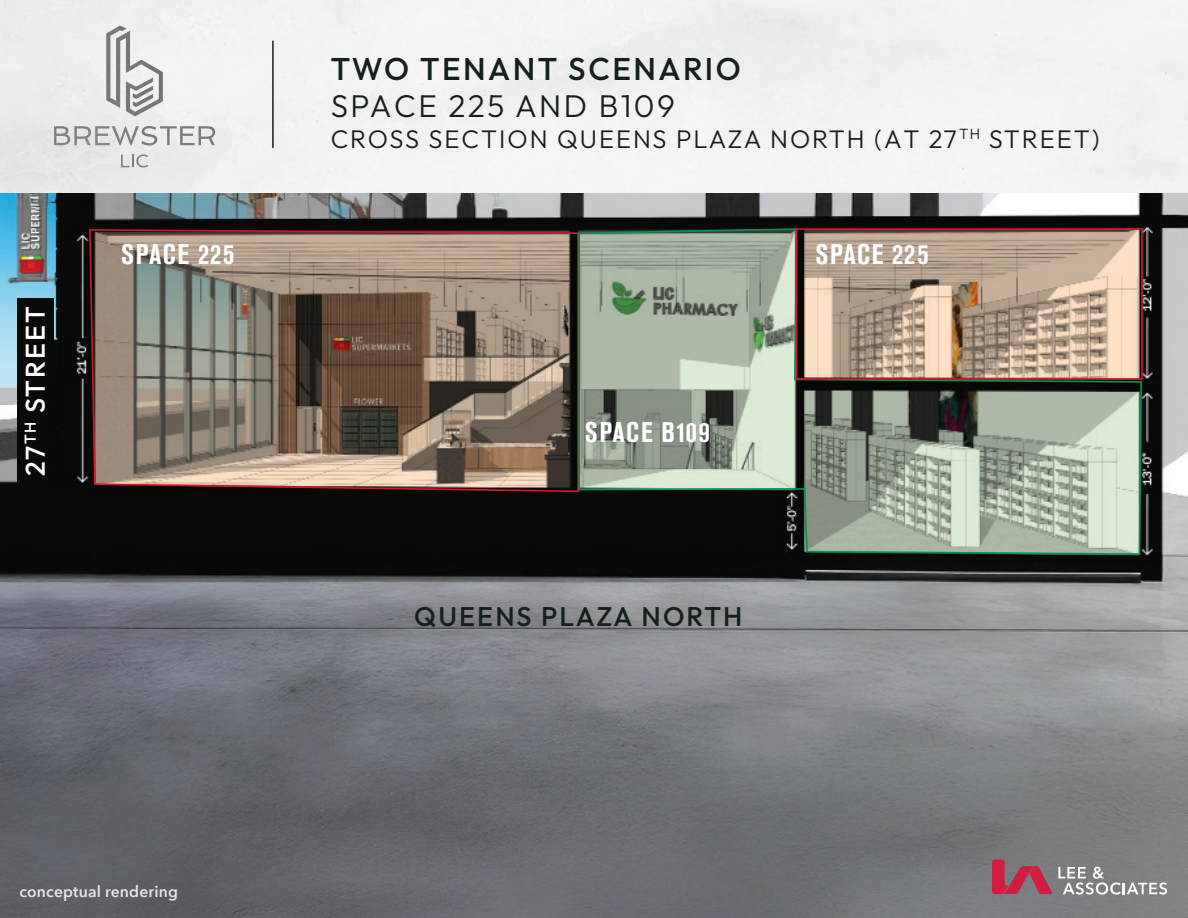
<style>
.page{position:relative;width:1188px;height:918px;background:#fff}
.page>*{position:absolute;margin:0;border:0;box-sizing:border-box;transform-origin:0 0}
.t1{font:100 31.5px/37.8px "Outfit";letter-spacing:.075em;color:#161f1f}
.t2{font:700 condensed 28.05px "Akzidenz Grotesk BE";letter-spacing:.05em;color:#fff}
.t3{font:100 27px "Outfit";letter-spacing:.08em;color:#161f1f}
.t4{font:100 27px "Outfit";letter-spacing:.07em;color:#fff}
.t5{font:100 25.5px "Outfit";letter-spacing:.075em;color:#161f1f}
.t6{font:600 15.6px "Avenir Next";letter-spacing:.01em;color:#e5e6e7}
</style>
<div class="page">
<img style="left:0;top:0;width:1188px;height:918px">
<svg style="left:88px;top:228px;width:490px;height:265px;background:#867667"></svg>
<svg style="left:578px;top:227px;width:565px;height:329px;background:#869383"></svg>
<svg style="left:799px;top:231px;width:341px;height:146px;background:#bca792"></svg>
<div style="left:796px;top:228px;width:347px;height:152px;border:2px solid #d41726"></div>
<svg style="left:1058px;top:867px;width:109px;height:28px;background:#9a9b9d"></svg>
<svg style="left:992px;top:860px;width:60px;height:34px;background:#a8485c"></svg>
<svg style="left:54px;top:126px;width:161px;height:20px;background:#c6c6c6"></svg>
<svg style="left:121px;top:154px;width:27px;height:14px"></svg>
<svg style="left:106px;top:26px;width:57px;height:90px"></svg>
<hr style="left:272px;top:41px;width:2px;height:107px;background:#161f1f">
<div style="left:18px;top:298px;width:36px;height:187px;background:#080a08"></div>
<p class="t4" style="left:20px;top:476px;width:172px;rotate:-90deg">27<sup>TH</sup> STREET</p>
<p class="t2" style="left:121px;top:239px;width:115px">SPACE 225</p>
<p class="t1" style="left:331px;top:50px;width:412px">TWO TENANT SCENARIO<br>SPACE 225 AND B109</p>
<p class="t5" style="left:331px;top:124px;width:770px">CROSS SECTION QUEENS PLAZA NORTH (AT 27<sup>TH</sup> STREET)</p>
<p class="t2" style="left:585px;top:416px;width:127px">SPACE B109</p>
<p class="t3" style="left:414px;top:601px;width:330px">QUEENS PLAZA NORTH</p>
<p class="t2" style="left:816px;top:239px;width:115px">SPACE 225</p>
<p class="t6" style="left:19px;top:879px;width:160px">conceptual rendering</p>
</div>
